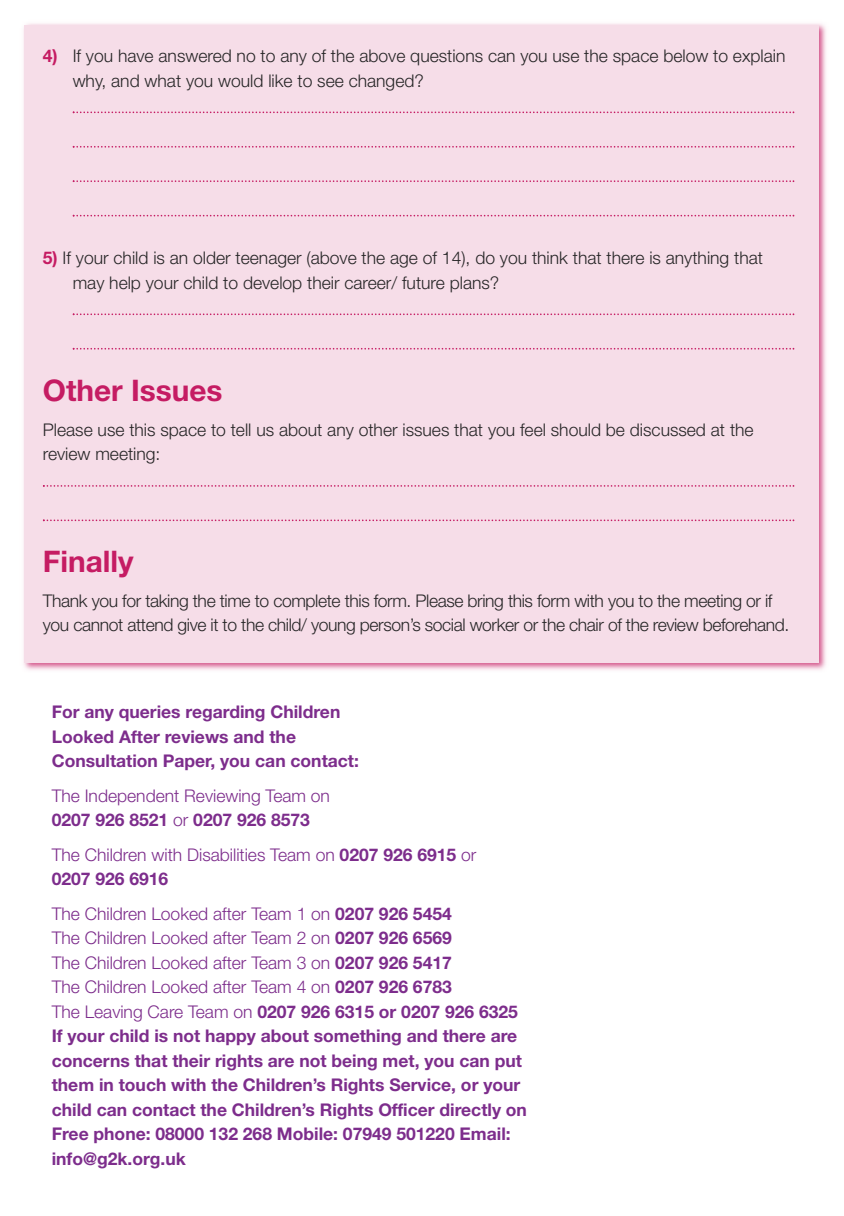
<style>
.page{position:relative;width:844px;height:1216px;background:#fff}
.page>*{position:absolute;margin:0;border:0;box-sizing:border-box;transform-origin:0 0}
.t1{font:700 29.75px "Helvetica Neue";color:#c51c63}
.t2{font:700 17.5px/24.5px "Helvetica Neue";color:#7d2d8c}
.t3{font:300 17.5px/24.5px "Helvetica Neue";color:#272627}
.t4{font:300 17.5px/24.5px "Helvetica Neue";letter-spacing:-.025em;color:#272627}
.t5{font:300 17.5px/24.5px "Helvetica Neue";color:#7d2d8c}
.s1{font-weight:700;color:#c51c63}
.s2{font-weight:700}
.s3{font-weight:300}
</style>
<div class="page">
<img style="left:23px;top:23px;width:803px;height:647px">
<div style="left:25px;top:25px;width:794px;height:637px;background:#f6dde8"></div>
<svg style="left:73px;top:111px;width:721px;height:2px"></svg>
<svg style="left:73px;top:146px;width:721px;height:2px"></svg>
<svg style="left:73px;top:180px;width:721px;height:2px"></svg>
<svg style="left:73px;top:215px;width:721px;height:1px"></svg>
<svg style="left:73px;top:313px;width:721px;height:2px"></svg>
<svg style="left:73px;top:348px;width:721px;height:1px"></svg>
<svg style="left:43px;top:485px;width:751px;height:2px"></svg>
<svg style="left:43px;top:519px;width:751px;height:2px"></svg>
<p class="t3" style="left:73px;top:45px;width:714px;text-indent:-30px"><span class="s1">4)</span> If you have answered no to any of the above questions can you use the space below to explain why, and what you would like to see changed?</p>
<p class="t3" style="left:73px;top:247px;width:691px;text-indent:-30px"><span class="s1">5)</span> If your child is an older teenager (above the age of 14), do you think that there is anything that may help your child to develop their career/ future plans?</p>
<h1 class="t1" style="left:43px;top:380px;width:181px">Other Issues</h1>
<p class="t3" style="left:43px;top:419px;width:712px">Please use this space to tell us about any other issues that you feel should be discussed at the review meeting:</p>
<h1 class="t1" style="left:43px;top:551px;width:92px">Finally</h1>
<p class="t4" style="left:43px;top:590px;width:747px">Thank you for taking the time to complete this form. Please bring this form with you to the meeting or if you cannot attend give it to the child/ young person’s social worker or the chair of the review beforehand.</p>
<p class="t2" style="left:52px;top:701px;width:309px">For any queries regarding Children<br>Looked After reviews and the<br>Consultation Paper, you can contact:</p>
<p class="t5" style="left:52px;top:784px;width:280px">The Independent Reviewing Team on<br><span class="s2">0207 926 8521</span> or <span class="s2">0207 926 8573</span></p>
<p class="t5" style="left:52px;top:843px;width:426px">The Children with Disabilities Team on <span class="s2">0207 926 6915</span> or<br><span class="s2">0207 926 6916</span></p>
<p class="t2" style="left:52px;top:902px;width:476px"><span class="s3">The Children Looked after Team 1 on</span> 0207 926 5454<br><span class="s3">The Children Looked after Team 2 on</span> 0207 926 6569<br><span class="s3">The Children Looked after Team 3 on</span> 0207 926 5417<br><span class="s3">The Children Looked after Team 4 on</span> 0207 926 6783<br><span class="s3">The Leaving Care Team on</span> 0207 926 6315 or 0207 926 6325<br>If your child is not happy about something and there are concerns that their rights are not being met, you can put them in touch with the Children’s Rights Service, or your child can contact the Children’s Rights Officer directly on Free phone: 08000 132 268 Mobile: 07949 501220 Email: info@g2k.org.uk</p>
</div>
